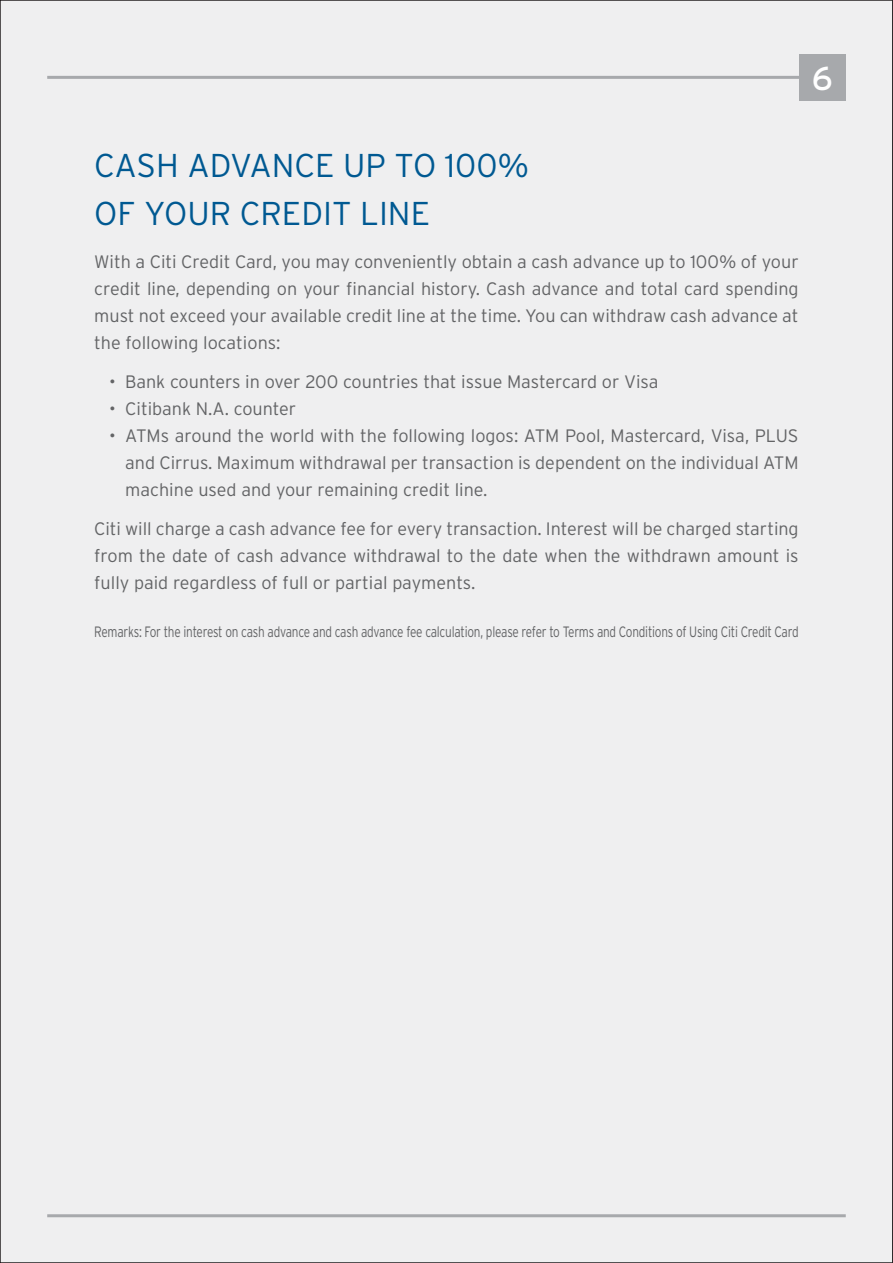
<style>
.page{position:relative;width:893px;height:1263px;background:#efeff0}
.page>*{position:absolute;margin:0;border:0;box-sizing:border-box;transform-origin:0 0}
.t1{font:300 33px/48px "Interstate";color:#005992}
.t2{font:33px "Interstate";color:#fff}
.t3{font:300 18px/27px "Interstate";color:#636466;text-align:justify}
.t4{font:300 15px "Interstate";letter-spacing:-.02em;color:#636466;scale:.79 1}
</style>
<div class="page">
<hr style="left:47px;top:1214px;width:799px;height:3px;background:#a7a9ac">
<hr style="left:47px;top:76px;width:799px;height:3px;background:#a7a9ac">
<div style="left:799px;top:54px;width:47px;height:47px;background:#a7a9ac"></div>
<h1 class="t2" style="left:812px;top:60px;width:22px">6</h1>
<h1 class="t1" style="left:94px;top:141px;width:437px">CASH ADVANCE UP TO 100%<br>OF YOUR CREDIT LINE</h1>
<p class="t3" style="left:94px;top:248px;width:706px">With a Citi Credit Card, you may conveniently obtain a cash advance up to 100% of your credit line, depending on your financial history. Cash advance and total card spending must not exceed your available credit line at the time. You can withdraw cash advance at the following locations:</p>
<p class="t3" style="left:109px;top:368px;width:551px">• Bank counters in over 200 countries that issue Mastercard or Visa</p>
<p class="t3" style="left:109px;top:395px;width:189px">• Citibank N.A. counter</p>
<p class="t3" style="left:125px;top:422px;width:675px;text-indent:-16px">• ATMs around the world with the following logos: ATM Pool, Mastercard, Visa, PLUS and Cirrus. Maximum withdrawal per transaction is dependent on the individual ATM machine used and your remaining credit line.</p>
<p class="t3" style="left:94px;top:515px;width:706px">Citi will charge a cash advance fee for every transaction. Interest will be charged starting from the date of cash advance withdrawal to the date when the withdrawn amount is fully paid regardless of full or partial payments.</p>
<p class="t4" style="left:94px;top:624px;width:893px">Remarks: For the interest on cash advance and cash advance fee calculation, please refer to Terms and Conditions of Using Citi Credit Card</p>
</div>
